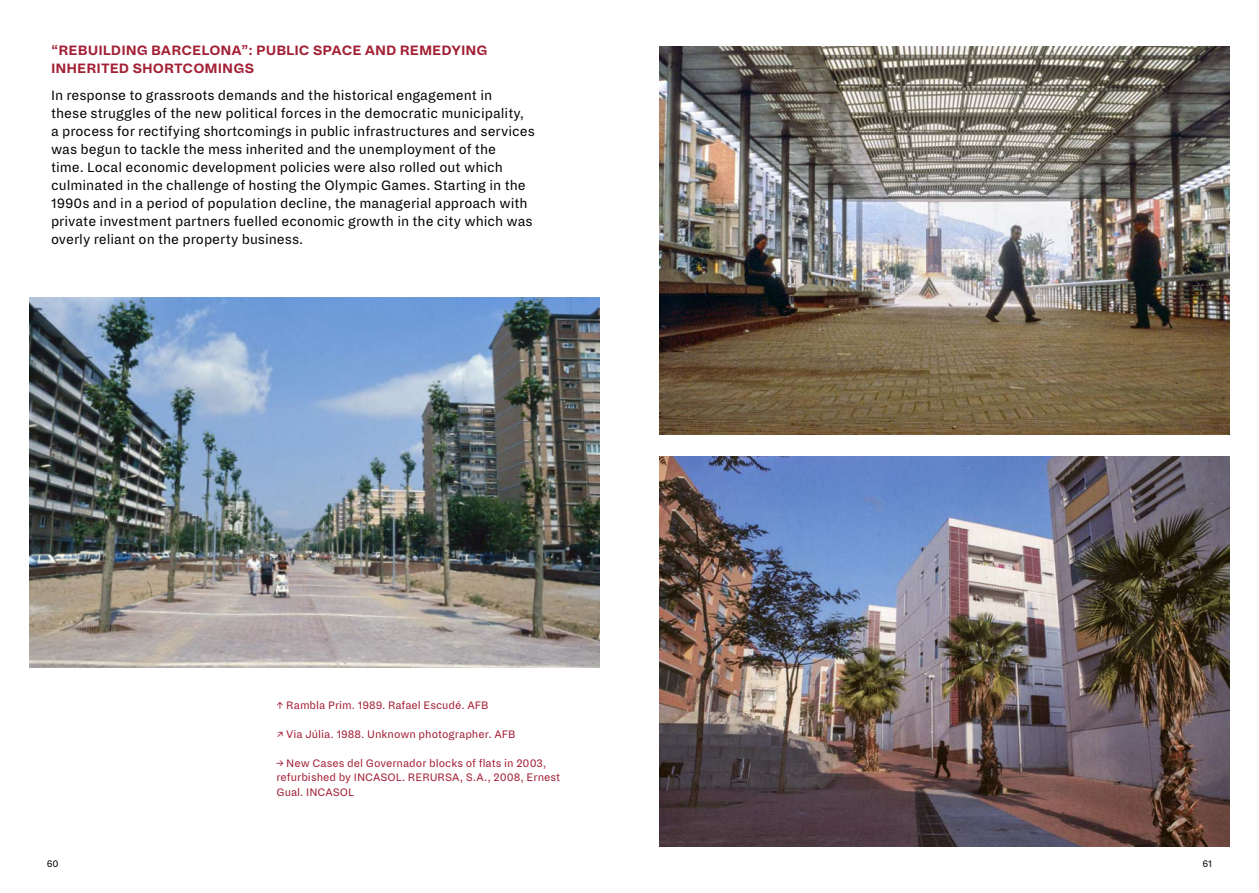
<style>
.page{position:relative;width:1259px;height:893px;background:#fff}
.page>*{position:absolute;margin:0;border:0;box-sizing:border-box;transform-origin:0 0}
.t1{font:15px/18px "Dia";color:#000}
.t2{font:700 15px/18px "Dia";color:#a32035}
.t3{font:12px/14.4px "Dia";color:#a32035}
.t4{font:10.5px "Dia";color:#000}
</style>
<div class="page">
<img style="left:659px;top:456px;width:570px;height:390px">
<img style="left:659px;top:47px;width:570px;height:387px">
<img style="left:30px;top:298px;width:570px;height:370px">
<p class="t2" style="left:51px;top:41px;width:438px">“REBUILDING BARCELONA”: PUBLIC SPACE AND REMEDYING<br>INHERITED SHORTCOMINGS</p>
<p class="t1" style="left:51px;top:86px;width:485px">In response to grassroots demands and the historical engagement in<br>these struggles of the new political forces in the democratic municipality, a process for rectifying shortcomings in public infrastructures and services was begun to tackle the mess inherited and the unemployment of the<br>time. Local economic development policies were also rolled out which culminated in the challenge of hosting the Olympic Games. Starting in the 1990s and in a period of population decline, the managerial approach with private investment partners fuelled economic growth in the city which was overly reliant on the property business.</p>
<p class="t3" style="left:276px;top:698px;width:214px">↑ Rambla Prim. 1989. Rafael Escudé. AFB</p>
<p class="t3" style="left:276px;top:727px;width:241px">↗ Via Júlia. 1988. Unknown photographer. AFB</p>
<p class="t3" style="left:276px;top:756px;width:285px">→ New Cases del Governador blocks of flats in 2003, refurbished by INCASOL. RERURSA, S.A., 2008, Ernest<br>Gual. INCASOL</p>
<p class="t4" style="left:47px;top:858px;width:13px">60</p>
<p class="t4" style="left:1202px;top:858px;width:11px">61</p>
</div>
